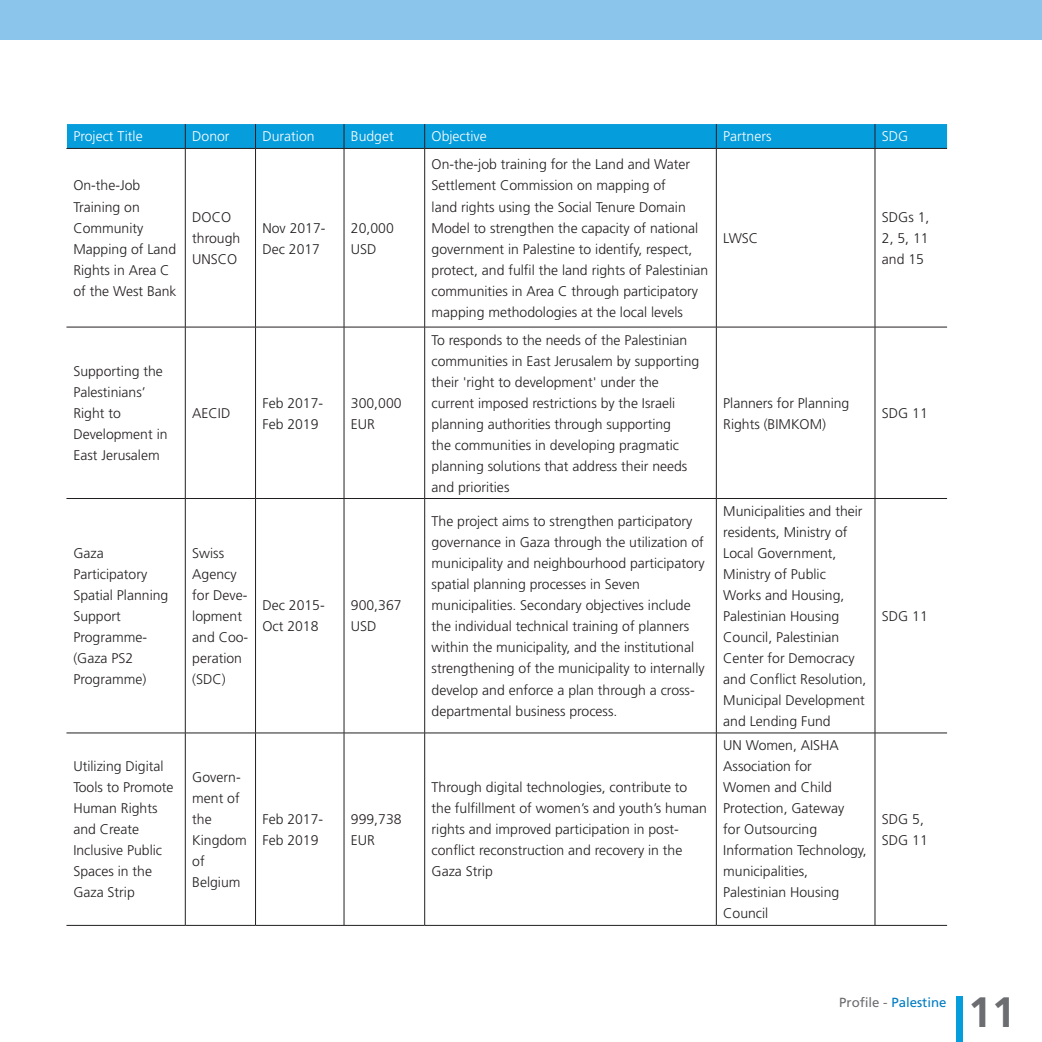
<style>
.page{position:relative;width:1042px;height:1042px;background:#fff}
.page>*{position:absolute;margin:0;border:0;box-sizing:border-box;transform-origin:0 0}
.t1{font:700 42.52px "Frutiger LT Std";color:#6c6d70}
.Body_for_table{font:300 14px/21px "Frutiger LT Std";color:#231f20}
.Body_for_table-2{font:300 14px "Frutiger LT Std";color:#fff}
.t2{font:13.3px "Frutiger LT Std";color:#007cc2}
.s1{color:#6c6d70}
</style>
<div class="page">
<div style="left:956px;top:996px;width:7px;height:46px;background:#069ddc"></div>
<div style="left:0;top:0;width:1042px;height:40px;background:#8bc5eb"></div>
<hr style="left:874px;top:149px;width:1px;height:178px;background:#231f20">
<hr style="left:716px;top:149px;width:1px;height:178px;background:#231f20">
<hr style="left:424px;top:149px;width:1px;height:178px;background:#231f20">
<hr style="left:874px;top:327px;width:1px;height:171px;background:#231f20">
<hr style="left:716px;top:327px;width:1px;height:171px;background:#231f20">
<hr style="left:424px;top:327px;width:1px;height:171px;background:#231f20">
<hr style="left:874px;top:499px;width:1px;height:234px;background:#231f20">
<hr style="left:716px;top:499px;width:1px;height:234px;background:#231f20">
<hr style="left:424px;top:499px;width:1px;height:234px;background:#231f20">
<hr style="left:874px;top:733px;width:1px;height:192px;background:#231f20">
<hr style="left:716px;top:733px;width:1px;height:192px;background:#231f20">
<hr style="left:424px;top:733px;width:1px;height:192px;background:#231f20">
<hr style="left:875px;top:148px;width:72px;height:1px;background:#231f20">
<hr style="left:716px;top:148px;width:159px;height:1px;background:#231f20">
<hr style="left:425px;top:148px;width:291px;height:1px;background:#231f20">
<hr style="left:344px;top:148px;width:81px;height:1px;background:#231f20">
<hr style="left:66px;top:148px;width:119px;height:1px;background:#231f20">
<hr style="left:875px;top:327px;width:72px;height:1px;background:#231f20">
<hr style="left:716px;top:327px;width:159px;height:1px;background:#231f20">
<hr style="left:425px;top:327px;width:291px;height:1px;background:#231f20">
<hr style="left:344px;top:327px;width:81px;height:1px;background:#231f20">
<hr style="left:66px;top:327px;width:119px;height:1px;background:#231f20">
<hr style="left:875px;top:498px;width:72px;height:1px;background:#231f20">
<hr style="left:716px;top:498px;width:159px;height:1px;background:#231f20">
<hr style="left:425px;top:498px;width:291px;height:1px;background:#231f20">
<hr style="left:344px;top:498px;width:81px;height:1px;background:#231f20">
<hr style="left:66px;top:498px;width:119px;height:1px;background:#231f20">
<hr style="left:875px;top:732px;width:72px;height:1px;background:#231f20">
<hr style="left:716px;top:732px;width:159px;height:1px;background:#231f20">
<hr style="left:425px;top:732px;width:291px;height:1px;background:#231f20">
<hr style="left:344px;top:732px;width:81px;height:1px;background:#231f20">
<hr style="left:66px;top:732px;width:119px;height:1px;background:#231f20">
<hr style="left:875px;top:925px;width:72px;height:1px;background:#231f20">
<hr style="left:716px;top:925px;width:159px;height:1px;background:#231f20">
<hr style="left:425px;top:925px;width:291px;height:1px;background:#231f20">
<hr style="left:344px;top:925px;width:81px;height:1px;background:#231f20">
<hr style="left:66px;top:925px;width:119px;height:1px;background:#231f20">
<svg style="left:67px;top:124px;width:880px;height:24px;background:#069cdb"></svg>
<hr style="left:255px;top:148px;width:89px;height:1px;background:#231f20">
<hr style="left:344px;top:149px;width:1px;height:178px;background:#231f20">
<hr style="left:185px;top:148px;width:70px;height:1px;background:#231f20">
<hr style="left:255px;top:149px;width:1px;height:178px;background:#231f20">
<hr style="left:185px;top:149px;width:1px;height:178px;background:#231f20">
<hr style="left:255px;top:327px;width:89px;height:1px;background:#231f20">
<hr style="left:344px;top:327px;width:1px;height:171px;background:#231f20">
<hr style="left:185px;top:327px;width:70px;height:1px;background:#231f20">
<hr style="left:255px;top:327px;width:1px;height:171px;background:#231f20">
<hr style="left:185px;top:327px;width:1px;height:171px;background:#231f20">
<hr style="left:255px;top:498px;width:89px;height:1px;background:#231f20">
<hr style="left:344px;top:499px;width:1px;height:234px;background:#231f20">
<hr style="left:185px;top:498px;width:70px;height:1px;background:#231f20">
<hr style="left:255px;top:499px;width:1px;height:234px;background:#231f20">
<hr style="left:185px;top:499px;width:1px;height:234px;background:#231f20">
<hr style="left:255px;top:732px;width:89px;height:1px;background:#231f20">
<hr style="left:344px;top:733px;width:1px;height:192px;background:#231f20">
<hr style="left:185px;top:732px;width:70px;height:1px;background:#231f20">
<hr style="left:255px;top:733px;width:1px;height:192px;background:#231f20">
<hr style="left:185px;top:733px;width:1px;height:192px;background:#231f20">
<hr style="left:255px;top:925px;width:89px;height:1px;background:#231f20">
<hr style="left:185px;top:925px;width:70px;height:1px;background:#231f20">
<p class="Body_for_table-2" style="left:73px;top:129px;width:71px">Project Title</p>
<p class="Body_for_table-2" style="left:192px;top:129px;width:39px">Donor</p>
<p class="Body_for_table-2" style="left:262px;top:129px;width:54px">Duration</p>
<p class="Body_for_table-2" style="left:351px;top:129px;width:44px">Budget</p>
<p class="Body_for_table-2" style="left:432px;top:129px;width:57px">Objective</p>
<p class="Body_for_table-2" style="left:723px;top:129px;width:50px">Partners</p>
<p class="Body_for_table-2" style="left:882px;top:129px;width:28px">SDG</p>
<p class="Body_for_table" style="left:73px;top:175px;width:105px">On-the-Job<br>Training on<br>Community<br>Mapping of Land<br>Rights in Area C of the West Bank</p>
<p class="Body_for_table" style="left:192px;top:207px;width:49px">DOCO through<br>UNSCO</p>
<p class="Body_for_table" style="left:262px;top:217px;width:65px">Nov 2017-<br>Dec 2017</p>
<p class="Body_for_table" style="left:351px;top:217px;width:44px">20,000<br>USD</p>
<p class="Body_for_table" style="left:73px;top:361px;width:96px">Supporting the<br>Palestinians’<br>Right to<br>Development in<br>East Jerusalem</p>
<p class="Body_for_table" style="left:192px;top:403px;width:40px">AECID</p>
<p class="Body_for_table" style="left:262px;top:392px;width:62px">Feb 2017-<br>Feb 2019</p>
<p class="Body_for_table" style="left:351px;top:392px;width:52px">300,000<br>EUR</p>
<p class="Body_for_table" style="left:73px;top:543px;width:96px">Gaza<br>Participatory<br>Spatial Planning<br>Support<br>Programme-(Gaza PS2<br>Programme)</p>
<p class="Body_for_table" style="left:192px;top:543px;width:57px">Swiss<br>Agency for Deve-</p>
<p class="Body_for_table" style="left:192px;top:606px;width:51px">lopment</p>
<p class="Body_for_table" style="left:192px;top:627px;width:58px">and Coo-</p>
<p class="Body_for_table" style="left:192px;top:648px;width:51px">peration</p>
<p class="Body_for_table" style="left:192px;top:669px;width:35px">(SDC)</p>
<p class="Body_for_table" style="left:262px;top:595px;width:64px">Dec 2015-<br>Oct 2018</p>
<p class="Body_for_table" style="left:351px;top:595px;width:52px">900,367<br>USD</p>
<p class="Body_for_table" style="left:73px;top:756px;width:102px">Utilizing Digital<br>Tools to Promote<br>Human Rights and Create<br>Inclusive Public<br>Spaces in the<br>Gaza Strip</p>
<p class="Body_for_table" style="left:192px;top:767px;width:50px">Govern-</p>
<p class="Body_for_table" style="left:192px;top:788px;width:49px">ment of</p>
<p class="Body_for_table" style="left:192px;top:809px;width:56px">the<br>Kingdom of<br>Belgium</p>
<p class="Body_for_table" style="left:262px;top:809px;width:62px">Feb 2017-<br>Feb 2019</p>
<p class="Body_for_table" style="left:351px;top:809px;width:52px">999,738<br>EUR</p>
<p class="Body_for_table" style="left:432px;top:154px;width:278px">On-the-job training for the Land and Water Settlement Commission on mapping of<br>land rights using the Social Tenure Domain Model to strengthen the capacity of national government in Palestine to identify, respect, protect, and fulfil the land rights of Palestinian communities in Area C through participatory mapping methodologies at the local levels</p>
<p class="Body_for_table" style="left:432px;top:329px;width:269px">To responds to the needs of the Palestinian communities in East Jerusalem by supporting their 'right to development' under the current imposed restrictions by the Israeli planning authorities through supporting<br>the communities in developing pragmatic planning solutions that address their needs and priorities</p>
<p class="Body_for_table" style="left:432px;top:511px;width:275px">The project aims to strengthen participatory governance in Gaza through the utilization of municipality and neighbourhood participatory spatial planning processes in Seven municipalities. Secondary objectives include the individual technical training of planners within the municipality, and the institutional strengthening of the municipality to internally develop and enforce a plan through a cross&shy;departmental business process.</p>
<p class="Body_for_table" style="left:432px;top:777px;width:277px">Through digital technologies, contribute to the fulfillment of women’s and youth’s human rights and improved participation in post&shy;conflict reconstruction and recovery in the Gaza Strip</p>
<p class="Body_for_table" style="left:723px;top:228px;width:36px">LWSC</p>
<p class="Body_for_table" style="left:723px;top:392px;width:128px">Planners for Planning<br>Rights (BIMKOM)</p>
<p class="Body_for_table" style="left:723px;top:501px;width:145px">Municipalities and their residents, Ministry of<br>Local Government,<br>Ministry of Public<br>Works and Housing,<br>Palestinian Housing<br>Council, Palestinian<br>Center for Democracy and Conflict Resolution,<br>Municipal Development and Lending Fund</p>
<p class="Body_for_table" style="left:723px;top:735px;width:145px">UN Women, AISHA<br>Association for<br>Women and Child<br>Protection, Gateway<br>for Outsourcing<br>Information Technology, municipalities,<br>Palestinian Housing<br>Council</p>
<p class="Body_for_table" style="left:882px;top:207px;width:49px;text-align:justify">SDGs 1, 2, 5, 11 and 15</p>
<p class="Body_for_table" style="left:882px;top:403px;width:47px">SDG 11</p>
<p class="Body_for_table" style="left:882px;top:606px;width:47px">SDG 11</p>
<p class="Body_for_table" style="left:882px;top:809px;width:47px">SDG 5,<br>SDG 11</p>
<p class="t2" style="left:839px;top:994px;width:109px"><span class="s1">Profile -</span> Palestine</p>
<p class="t1" style="left:968px;top:987px;width:49px">11</p>
</div>
